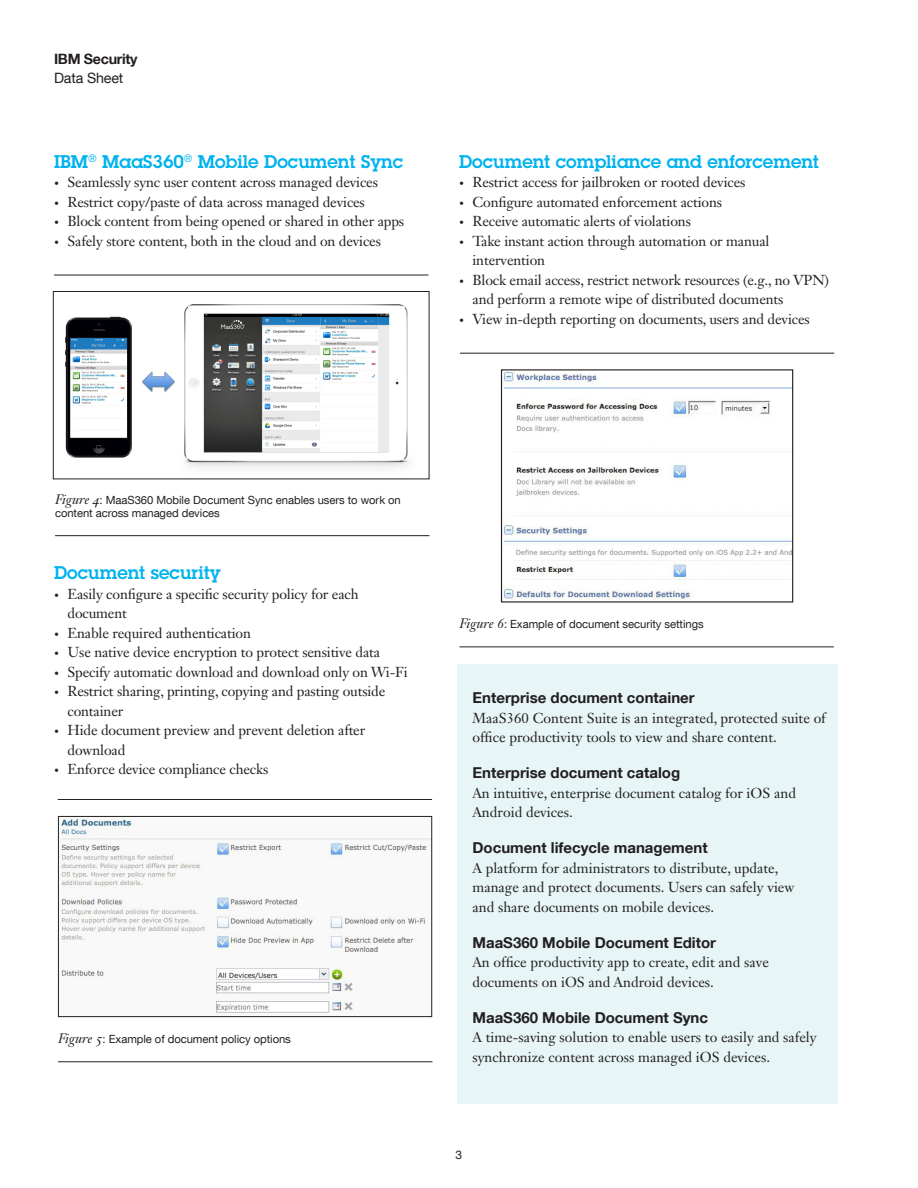
<style>
.page{position:relative;width:918px;height:1188px;background:#fff}
.page>*{position:absolute;margin:0;border:0;box-sizing:border-box;transform-origin:0 0}
._2A_head__color{font:600 18px "Lubalin Graph Std";color:#00b3ee}
._2B_sub_head_1__colo{font:700 15px "Helvetica Neue LT Com";color:#231f20}
._2C_body{font:14.25px/19.5px "Janson Text LT Std";letter-spacing:-.01em;color:#231f20}
._0A_business_unit{font:700 14.25px "Helvetica Neue LT Com";letter-spacing:-.02em;color:#231f20}
._0A_collateral_type{font:14.25px "Helvetica Neue LT Com";letter-spacing:-.01em;color:#231f20}
._0B_industry_area{font:12px "Helvetica Neue LT Com";color:#231f20}
._2E_figure_caption_w{font:11.25px/13.5px "Helvetica Neue LT Com";letter-spacing:-.005em;color:#231f20}
.s1{font-size:9.75px}
.s2{font-family:"Janson Text LT Std";font-style:italic;font-size:13.5px}
</style>
<div class="page">
<div style="left:457px;top:664px;width:380px;height:440px;background:#e7f5f6"></div>
<img style="left:65px;top:305px;width:345px;height:163px">
<div style="left:53px;top:291px;width:376px;height:188px;border:1px solid #231f20"></div>
<hr style="left:55px;top:535px;width:374px;height:1px;background:#231f20">
<hr style="left:460px;top:353px;width:374px;height:1px;background:#231f20">
<img style="left:60px;top:818px;width:370px;height:197px">
<div style="left:58px;top:816px;width:374px;height:201px;border:1px solid #231f20"></div>
<hr style="left:58px;top:799px;width:374px;height:1px;background:#231f20">
<hr style="left:58px;top:1061px;width:374px;height:1px;background:#231f20">
<img style="left:503px;top:371px;width:288px;height:230px">
<div style="left:501px;top:369px;width:292px;height:234px;border:1px solid #231f20"></div>
<hr style="left:459px;top:646px;width:375px;height:1px;background:#231f20">
<hr style="left:54px;top:275px;width:374px;height:1px;background:#231f20">
<p class="_0A_business_unit" style="left:54px;top:50px;width:85px">IBM Security</p>
<p class="_0A_collateral_type" style="left:54px;top:69px;width:71px">Data Sheet</p>
<p class="_2A_head__color" style="left:54px;top:149px;width:351px">IBM<sup>®</sup> MaaS360<sup>®</sup> Mobile Document Sync</p>
<p class="_2C_body" style="left:54px;top:172px;width:326px"><span class="s1">•</span> Seamlessly sync user content across managed devices</p>
<p class="_2C_body" style="left:54px;top:192px;width:312px"><span class="s1">•</span> Restrict copy/paste of data across managed devices</p>
<p class="_2C_body" style="left:54px;top:211px;width:352px"><span class="s1">•</span> Block content from being opened or shared in other apps</p>
<p class="_2C_body" style="left:54px;top:231px;width:329px"><span class="s1">•</span> Safely store content, both in the cloud and on devices</p>
<p class="_2A_head__color" style="left:459px;top:149px;width:362px">Document compliance and enforcement</p>
<p class="_2C_body" style="left:459px;top:172px;width:288px"><span class="s1">•</span> Restrict access for jailbroken or rooted devices</p>
<p class="_2C_body" style="left:459px;top:192px;width:265px"><span class="s1">•</span> Configure automated enforcement actions</p>
<p class="_2C_body" style="left:459px;top:211px;width:233px"><span class="s1">•</span> Receive automatic alerts of violations</p>
<p class="_2C_body" style="left:472px;top:231px;width:299px;text-indent:-14px"><span class="s1">•</span> Take instant action through automation or manual intervention</p>
<p class="_2C_body" style="left:472px;top:270px;width:358px;text-indent:-14px"><span class="s1">•</span> Block email access, restrict network resources (e.g., no VPN) and perform a remote wipe of distributed documents</p>
<p class="_2C_body" style="left:459px;top:309px;width:352px"><span class="s1">•</span> View in-depth reporting on documents, users and devices</p>
<p class="_2E_figure_caption_w" style="left:55px;top:493px;width:347px"><span class="s2">Figure 4</span>: MaaS360 Mobile Document Sync enables users to work on content across managed devices</p>
<p class="_2A_head__color" style="left:54px;top:561px;width:168px">Document security</p>
<p class="_2C_body" style="left:68px;top:584px;width:293px;text-indent:-14px"><span class="s1">•</span> Easily configure a specific security policy for each document</p>
<p class="_2C_body" style="left:54px;top:623px;width:198px"><span class="s1">•</span> Enable required authentication</p>
<p class="_2C_body" style="left:54px;top:642px;width:328px"><span class="s1">•</span> Use native device encryption to protect sensitive data</p>
<p class="_2C_body" style="left:54px;top:662px;width:355px"><span class="s1">•</span> Specify automatic download and download only on Wi-Fi</p>
<p class="_2C_body" style="left:68px;top:681px;width:319px;text-indent:-14px"><span class="s1">•</span> Restrict sharing, printing, copying and pasting outside container</p>
<p class="_2C_body" style="left:68px;top:720px;width:299px;text-indent:-14px"><span class="s1">•</span> Hide document preview and prevent deletion after download</p>
<p class="_2C_body" style="left:54px;top:759px;width:216px"><span class="s1">•</span> Enforce device compliance checks</p>
<p class="_2E_figure_caption_w" style="left:58px;top:1032px;width:234px"><span class="s2">Figure 5</span>: Example of document policy options</p>
<p class="_2E_figure_caption_w" style="left:459px;top:617px;width:246px"><span class="s2">Figure 6</span>: Example of document security settings</p>
<p class="_2B_sub_head_1__colo" style="left:472px;top:688px;width:224px">Enterprise document container</p>
<p class="_2C_body" style="left:472px;top:708px;width:355px">MaaS360 Content Suite is an integrated, protected suite of office productivity tools to view and share content.</p>
<p class="_2B_sub_head_1__colo" style="left:472px;top:763px;width:209px">Enterprise document catalog</p>
<p class="_2C_body" style="left:472px;top:783px;width:325px">An intuitive, enterprise document catalog for iOS and<br>Android devices.</p>
<p class="_2B_sub_head_1__colo" style="left:472px;top:838px;width:237px">Document lifecycle management</p>
<p class="_2C_body" style="left:472px;top:858px;width:324px">A platform for administrators to distribute, update, manage and protect documents. Users can safely view and share documents on mobile devices.</p>
<p class="_2B_sub_head_1__colo" style="left:472px;top:933px;width:245px">MaaS360 Mobile Document Editor</p>
<p class="_2C_body" style="left:472px;top:952px;width:298px">An office productivity app to create, edit and save documents on iOS and Android devices.</p>
<p class="_2B_sub_head_1__colo" style="left:472px;top:1008px;width:237px">MaaS360 Mobile Document Sync</p>
<p class="_2C_body" style="left:472px;top:1027px;width:346px">A time-saving solution to enable users to easily and safely synchronize content across managed iOS devices.</p>
<p class="_0B_industry_area" style="left:456px;top:1148px;width:8px">3</p>
</div>
